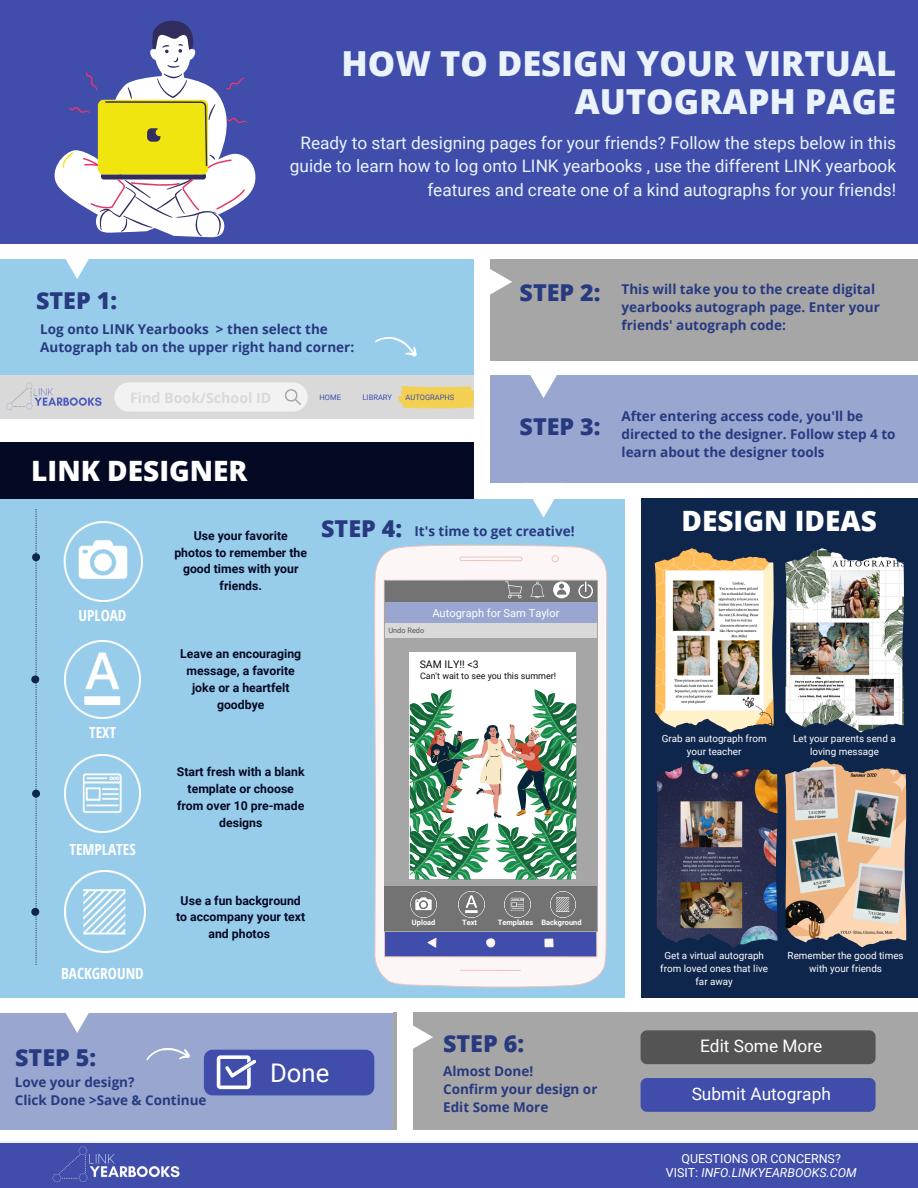
<style>
.page{position:relative;width:918px;height:1188px;background:#fff}
.page>*{position:absolute;margin:0;border:0;box-sizing:border-box;transform-origin:0 0}
.t1{font:800 34.5px "Open Sans";color:#eaf3fb}
.t2{font:800 28.05px "Open Sans";color:#fff}
.t3{font:25.65px "Roboto";color:#fff}
.t4{font:800 23.25px "Open Sans";color:#283a7f}
.t5{font:17.25px/23.7px "Roboto";color:#eaf3fb;text-align:right}
.t6{font:17.25px "Roboto";color:#fff}
.t7{font:700 15.3px "Open Sans Condensed";color:#fff}
.t8{font:700 14.25px "Open Sans";color:#d9d9d9}
.t9{font:700 13.5px/18px "Open Sans";color:#283a7f}
.t10{font:italic 12.45px "Roboto";color:#fff}
.t11{font:12.45px "Roboto";color:#fff}
.t12{font:700 12.3px/16.8px "Roboto";color:#050a24;text-align:center}
.t13{font:11.1px "Roboto";color:#fff}
.t14{font:10.5px "Roboto";color:#100f0d}
.t15{font:9.9px/13.2px "Roboto";color:#fff;text-align:center}
.t16{font:9px "Roboto";color:#100f0d}
.t17{font:7.5px "Roboto";color:#404dab}
.t18{font:700 7.35px "Roboto";color:#fff}
.t19{font:7.35px "Roboto";color:#545454}
.s1{font-style:normal}
</style>
<div class="page">
<div style="left:0;top:499px;width:918px;height:631px;background:#98cceb"></div>
<div style="left:0;top:237px;width:918px;height:246px;background:#98cceb"></div>
<div style="left:0;top:1143px;width:918px;height:45px;background:#404dab"></div>
<div style="left:0;top:0;width:918px;height:244px;background:#404dab"></div>
<svg style="left:55px;top:20px;width:200px;height:217px"></svg>
<img style="left:63px;top:521px;width:80px;height:80px">
<img style="left:64px;top:755px;width:77px;height:78px">
<img style="left:64px;top:641px;width:77px;height:77px">
<img style="left:64px;top:871px;width:81px;height:82px">
<svg style="left:31px;top:509px;width:9px;height:456px"></svg>
<div style="left:483px;top:259px;width:435px;height:105px;background:#a6a6a6"></div>
<div style="left:0;top:244px;width:918px;height:15px;background:#fff"></div>
<div style="left:476px;top:361px;width:442px;height:23px;background:#fff"></div>
<div style="left:0;top:376px;width:476px;height:43px;background:#d9d9d9"></div>
<img style="left:3px;top:375px;width:105px;height:67px">
<div style="left:114px;top:382px;width:194px;height:30px;background:#f2f2f2;border-radius:15px"></div>
<svg style="left:285px;top:389px;width:16px;height:16px"></svg>
<svg style="left:398px;top:386px;width:76px;height:22px;background:#f0d05d"></svg>
<div style="left:0;top:419px;width:495px;height:22px;background:#fff"></div>
<div style="left:483px;top:376px;width:435px;height:107px;background:#98a6d0"></div>
<svg style="left:65px;top:259px;width:24px;height:20px"></svg>
<div style="left:474px;top:244px;width:16px;height:247px;background:#fff"></div>
<svg style="left:374px;top:545px;width:233px;height:442px;background:#f6f2f3"></svg>
<div style="left:385px;top:930px;width:212px;height:27px;background:#404dab"></div>
<div style="left:384px;top:930px;width:213px;height:27px;border:1px solid #eec3bb"></div>
<svg style="left:460px;top:556px;width:62px;height:6px"></svg>
<div style="left:552px;top:555px;width:7px;height:7px;border:1px solid #eec3bb;border-radius:50%"></div>
<svg style="left:427px;top:938px;width:10px;height:10px"></svg>
<svg style="left:486px;top:938px;width:9px;height:10px"></svg>
<div style="left:545px;top:939px;width:8px;height:8px;background:#fcf7f6"></div>
<div style="left:545px;top:939px;width:8px;height:8px;border:1px solid #fcf7f6"></div>
<hr style="left:460px;top:970px;width:60px;height:1px;background:#eec3bb">
<div style="left:384px;top:580px;width:213px;height:351px;background:#a6a6a6"></div>
<svg style="left:384px;top:579px;width:213px;height:23px;background:#838383"></svg>
<svg style="left:490px;top:269px;width:22px;height:26px"></svg>
<svg style="left:523px;top:375px;width:41px;height:23px"></svg>
<div style="left:0;top:442px;width:474px;height:57px;background:#050a24"></div>
<div style="left:410px;top:652px;width:166px;height:227px;background:#fff"></div>
<svg style="left:409px;top:689px;width:168px;height:191px"></svg>
<div style="left:386px;top:602px;width:211px;height:22px;background:#98a6d0"></div>
<div style="left:385px;top:624px;width:211px;height:14px;background:#d9d9d9"></div>
<div style="left:384px;top:886px;width:213px;height:45px;background:#737373"></div>
<img style="left:550px;top:892px;width:26px;height:26px">
<img style="left:504px;top:892px;width:26px;height:26px">
<img style="left:459px;top:892px;width:25px;height:26px">
<img style="left:410px;top:892px;width:27px;height:26px">
<div style="left:0;top:998px;width:918px;height:132px;background:#98a6d0"></div>
<svg style="left:641px;top:498px;width:277px;height:500px;background:#3c4961"></svg>
<div style="left:625px;top:492px;width:16px;height:507px;background:#fff"></div>
<div style="left:0;top:998px;width:918px;height:15px;background:#fff"></div>
<svg style="left:533px;top:499px;width:22px;height:19px"></svg>
<svg style="left:65px;top:1013px;width:24px;height:20px"></svg>
<svg style="left:146px;top:1048px;width:44px;height:12px"></svg>
<div style="left:204px;top:1050px;width:170px;height:45px;background:#404dab;border-radius:9px"></div>
<div style="left:393px;top:1012px;width:525px;height:118px;background:#a6a6a6"></div>
<div style="left:397px;top:1002px;width:16px;height:137px;background:#fff"></div>
<svg style="left:217px;top:1055px;width:39px;height:34px"></svg>
<svg style="left:413px;top:1025px;width:20px;height:24px"></svg>
<div style="left:641px;top:1030px;width:235px;height:34px;background:#545454;border-radius:6px"></div>
<div style="left:641px;top:1078px;width:235px;height:34px;background:#404dab;border-radius:6px"></div>
<img style="left:655px;top:565px;width:92px;height:167px">
<img style="left:785px;top:565px;width:92px;height:167px">
<img style="left:656px;top:777px;width:94px;height:171px">
<img style="left:785px;top:777px;width:94px;height:170px">
<img style="left:48px;top:1141px;width:140px;height:41px">
<svg style="left:375px;top:337px;width:42px;height:20px"></svg>
<p class="t1" style="left:342px;top:39px;width:556px">HOW TO DESIGN YOUR VIRTUAL</p>
<p class="t1" style="left:575px;top:77px;width:323px">AUTOGRAPH PAGE</p>
<p class="t5" style="left:290px;top:131px;width:608px">Ready to start designing pages for your friends? Follow the steps below in this guide to learn how to log onto LINK yearbooks , use the different LINK yearbook features and create one of a kind autographs for your friends!</p>
<p class="t4" style="left:36px;top:285px;width:83px">STEP 1:</p>
<p class="t9" style="left:622px;top:280px;width:260px">This will take you to the create digital yearbooks autograph page. Enter your friends' autograph code:</p>
<p class="t4" style="left:520px;top:276px;width:83px">STEP 2:</p>
<p class="t9" style="left:40px;top:319px;width:315px">Log onto LINK Yearbooks &gt; then select the<br>Autograph tab on the upper right hand corner:</p>
<p class="t17" style="left:320px;top:393px;width:23px">HOME</p>
<p class="t17" style="left:363px;top:393px;width:31px">LIBRARY</p>
<p class="t17" style="left:406px;top:393px;width:50px">AUTOGRAPHS</p>
<p class="t8" style="left:130px;top:387px;width:143px">Find Book/School ID</p>
<p class="t2" style="left:31px;top:451px;width:218px">LINK DESIGNER</p>
<p class="t7" style="left:79px;top:605px;width:49px">UPLOAD</p>
<p class="t7" style="left:89px;top:721px;width:29px">TEXT</p>
<p class="t7" style="left:69px;top:838px;width:68px">TEMPLATES</p>
<p class="t12" style="left:174px;top:527px;width:134px">Use your favorite photos to remember the good times with your friends.</p>
<p class="t12" style="left:180px;top:645px;width:122px">Leave an encouraging message, a favorite joke or a heartfelt goodbye</p>
<p class="t12" style="left:177px;top:764px;width:129px">Start fresh with a blank template or choose from over 10 pre-made designs</p>
<p class="t4" style="left:520px;top:410px;width:83px">STEP 3:</p>
<p class="t9" style="left:622px;top:407px;width:276px">After entering access code, you'll be directed to the designer. Follow step 4 to learn about the designer tools</p>
<p class="t4" style="left:321px;top:513px;width:83px">STEP 4:</p>
<p class="t9" style="left:414px;top:521px;width:162px">It's time to get creative!</p>
<p class="t2" style="left:682px;top:501px;width:197px">DESIGN IDEAS</p>
<p class="t13" style="left:432px;top:606px;width:129px">Autograph for Sam Taylor</p>
<p class="t19" style="left:388px;top:626px;width:37px">Undo Redo</p>
<p class="t14" style="left:420px;top:658px;width:60px">SAM ILY!! &lt;3</p>
<p class="t16" style="left:420px;top:671px;width:138px">Can't wait to see you this summer!</p>
<p class="t15" style="left:662px;top:732px;width:106px">Grab an autograph from your teacher</p>
<p class="t15" style="left:793px;top:732px;width:104px">Let your parents send a loving message</p>
<p class="t7" style="left:61px;top:963px;width:84px">BACKGROUND</p>
<p class="t12" style="left:176px;top:892px;width:131px">Use a fun background to accompany your text and photos</p>
<p class="t18" style="left:412px;top:918px;width:25px">Upload</p>
<p class="t18" style="left:462px;top:918px;width:16px">Text</p>
<p class="t18" style="left:498px;top:918px;width:37px">Templates</p>
<p class="t18" style="left:541px;top:918px;width:42px">Background</p>
<p class="t15" style="left:660px;top:949px;width:109px">Get a virtual autograph from loved ones that live far away</p>
<p class="t15" style="left:788px;top:949px;width:118px">Remember the good times with your friends</p>
<p class="t4" style="left:15px;top:1041px;width:83px">STEP 5:</p>
<p class="t9" style="left:15px;top:1073px;width:121px">Love your design?</p>
<p class="t9" style="left:15px;top:1091px;width:193px">Click Done &gt;Save &amp; Continue</p>
<p class="t3" style="left:270px;top:1058px;width:61px">Done</p>
<p class="t4" style="left:443px;top:1027px;width:83px">STEP 6:</p>
<p class="t6" style="left:700px;top:1036px;width:124px">Edit Some More</p>
<p class="t6" style="left:692px;top:1084px;width:141px">Submit Autograph</p>
<p class="t9" style="left:443px;top:1062px;width:92px">Almost Done!</p>
<p class="t9" style="left:443px;top:1080px;width:156px">Confirm your design or</p>
<p class="t9" style="left:443px;top:1098px;width:107px">Edit Some More</p>
<p class="t11" style="left:682px;top:1151px;width:161px">QUESTIONS OR CONCERNS?</p>
<p class="t10" style="left:666px;top:1165px;width:192px"><span class="s1">VISIT:</span> INFO.LINKYEARBOOKS.COM</p>
</div>
